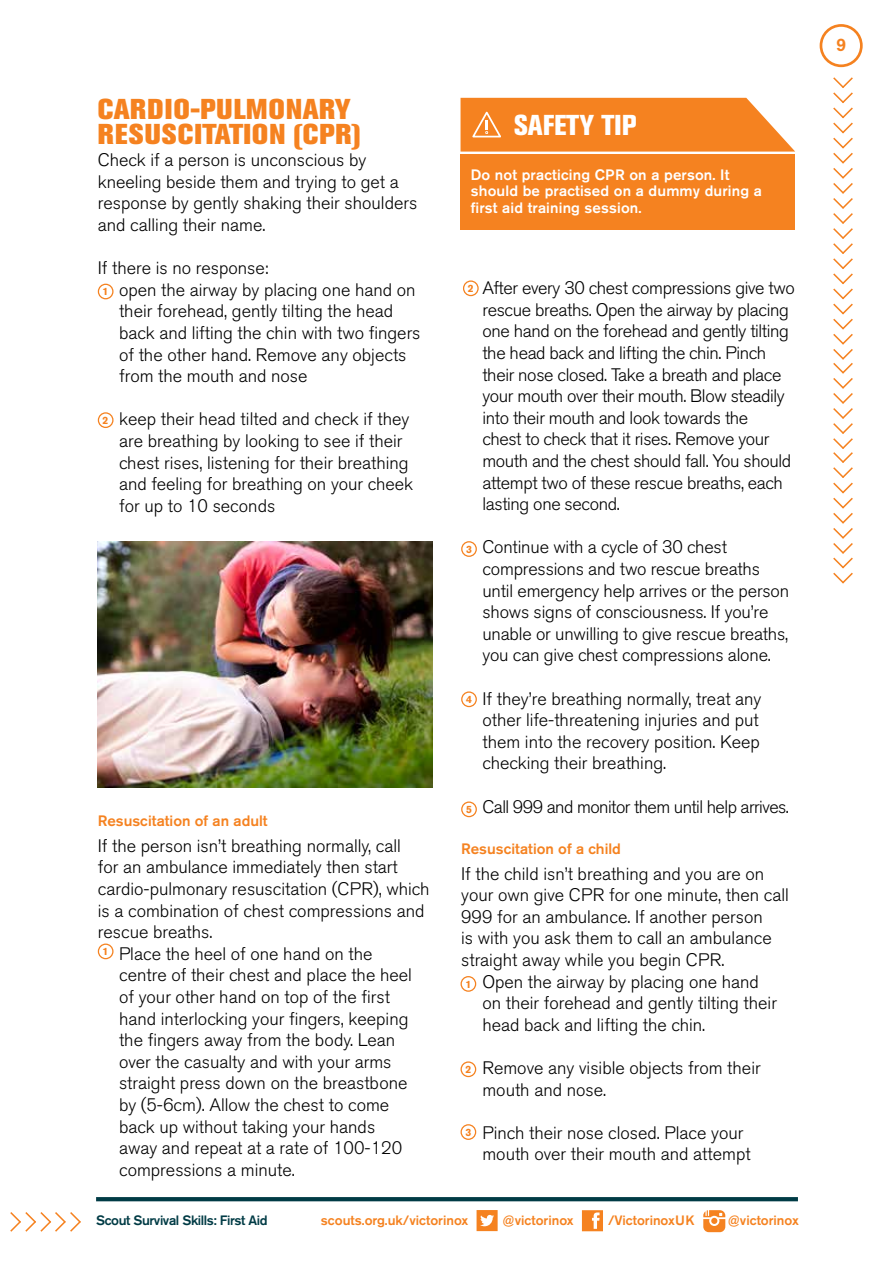
<style>
.page{position:relative;width:893px;height:1263px;background:#fff}
.page>*{position:absolute;margin:0;border:0;box-sizing:border-box;transform-origin:0 0}
.t1{font:800 28.5px/25.5px "Akzidenz Grotesk BE";letter-spacing:.04em;color:#f58220}
.t2{font:800 condensed 28.5px "Akzidenz Grotesk BE";color:#fff}
.t3{font:300 18px/21.6px "Akzidenz Grotesk BE";color:#000}
.t4{font:300 18px/21.6px "Akzidenz Grotesk BE";letter-spacing:-.02em;color:#000}
.t5{font:300 18px "Akzidenz Grotesk BE";letter-spacing:-.03em;color:#000}
.t6{font:500 18px "Akzidenz Grotesk BE";color:#f58220}
.t7{font:500 15px/16.5px "Akzidenz Grotesk BE";letter-spacing:.01em;color:#fff}
.t8{font:500 15px "Akzidenz Grotesk BE";color:#f58220}
.t9{font:500 13.5px "Akzidenz Grotesk BE";color:#f58220}
.t10{font:500 13.5px "Akzidenz Grotesk BE";letter-spacing:-.03em;color:#003b45}
.t11{font:700 10.5px "Akzidenz Grotesk BE";color:#f58220}
</style>
<div class="page">
<div style="left:820px;top:24px;width:43px;height:43px;border:3px solid #f58220;border-radius:50%"></div>
<svg style="left:10px;top:1212px;width:71px;height:20px"></svg>
<svg style="left:96px;top:1197px;width:702px;height:4px;background:#053e48"></svg>
<svg style="left:477px;top:1210px;width:21px;height:21px"></svg>
<svg style="left:582px;top:1210px;width:21px;height:21px"></svg>
<svg style="left:703px;top:1210px;width:22px;height:22px"></svg>
<div style="left:98px;top:943px;width:16px;height:16px;border:1px solid #f58220;border-radius:50%"></div>
<div style="left:98px;top:284px;width:16px;height:15px;border:1px solid #f58220;border-radius:50%"></div>
<div style="left:463px;top:280px;width:16px;height:16px;border:1px solid #f58220;border-radius:50%"></div>
<div style="left:98px;top:412px;width:16px;height:16px;border:1px solid #f58220;border-radius:50%"></div>
<div style="left:461px;top:541px;width:16px;height:16px;border:1px solid #f58220;border-radius:50%"></div>
<div style="left:461px;top:691px;width:16px;height:16px;border:1px solid #f58220;border-radius:50%"></div>
<div style="left:461px;top:801px;width:16px;height:16px;border:1px solid #f58220;border-radius:50%"></div>
<svg style="left:833px;top:77px;width:20px;height:507px"></svg>
<div style="left:461px;top:154px;width:334px;height:76px;background:#f58220"></div>
<svg style="left:460px;top:98px;width:335px;height:54px;background:#f58d34"></svg>
<div style="left:460px;top:976px;width:16px;height:16px;border:1px solid #f58220;border-radius:50%"></div>
<div style="left:460px;top:1061px;width:16px;height:16px;border:1px solid #f58220;border-radius:50%"></div>
<div style="left:460px;top:1124px;width:16px;height:16px;border:1px solid #f58220;border-radius:50%"></div>
<img style="left:98px;top:541px;width:334px;height:246px">
<h1 class="t1" style="left:98px;top:96px;width:265px">CARDIO-PULMONARY<br>RESUSCITATION (CPR)</h1>
<p class="t3" style="left:98px;top:149px;width:321px">Check if a person is unconscious by kneeling beside them and trying to get a response by gently shaking their shoulders and calling their name.</p>
<p class="t3" style="left:119px;top:257px;width:303px;text-indent:-21px">If there is no response:<br>open the airway by placing one hand on their forehead, gently tilting the head back and lifting the chin with two fingers of the other hand. Remove any objects from the mouth and nose</p>
<p class="t3" style="left:119px;top:409px;width:296px">keep their head tilted and check if they are breathing by looking to see if their chest rises, listening for their breathing and feeling for breathing on your cheek for up to 10 seconds</p>
<h1 class="t2" style="left:514px;top:109px;width:124px">SAFETY TIP</h1>
<p class="t7" style="left:471px;top:166px;width:293px">Do not practicing CPR on a person. It should be practised on a dummy during a first aid training session.</p>
<p class="t4" style="left:482px;top:277px;width:314px">After every 30 chest compressions give two rescue breaths. Open the airway by placing one hand on the forehead and gently tilting the head back and lifting the chin. Pinch their nose closed. Take a breath and place your mouth over their mouth. Blow steadily into their mouth and look towards the<br>chest to check that it rises. Remove your mouth and the chest should fall. You should attempt two of these rescue breaths, each lasting one second.</p>
<p class="t3" style="left:482px;top:537px;width:308px">Continue with a cycle of 30 chest compressions and two rescue breaths until emergency help arrives or the person shows signs of consciousness. If you’re unable or unwilling to give rescue breaths, you can give chest compressions alone.</p>
<p class="t3" style="left:482px;top:688px;width:281px">If they’re breathing normally, treat any other life-threatening injuries and put them into the recovery position. Keep checking their breathing.</p>
<p class="t5" style="left:482px;top:796px;width:308px">Call 999 and monitor them until help arrives.</p>
<p class="t8" style="left:461px;top:839px;width:161px">Resuscitation of a child</p>
<p class="t3" style="left:461px;top:863px;width:305px">If the child isn’t breathing and you are on</p>
<p class="t3" style="left:461px;top:884px;width:329px">your own give CPR for one minute, then call</p>
<p class="t3" style="left:461px;top:906px;width:303px">999 for an ambulance. If another person</p>
<p class="t3" style="left:461px;top:928px;width:312px">is with you ask them to call an ambulance</p>
<p class="t3" style="left:461px;top:949px;width:265px">straight away while you begin CPR.</p>
<p class="t3" style="left:482px;top:971px;width:278px">Open the airway by placing one hand</p>
<p class="t3" style="left:482px;top:992px;width:296px">on their forehead and gently tilting their</p>
<p class="t3" style="left:482px;top:1014px;width:224px">head back and lifting the chin.</p>
<p class="t3" style="left:482px;top:1057px;width:280px">Remove any visible objects from their mouth and nose.</p>
<p class="t3" style="left:482px;top:1122px;width:270px">Pinch their nose closed. Place your mouth over their mouth and attempt</p>
<p class="t11" style="left:103px;top:285px;width:7px">1</p>
<p class="t11" style="left:468px;top:282px;width:7px">2</p>
<p class="t11" style="left:103px;top:414px;width:7px">2</p>
<p class="t11" style="left:466px;top:543px;width:7px">3</p>
<p class="t11" style="left:466px;top:693px;width:7px">4</p>
<p class="t11" style="left:466px;top:803px;width:7px">5</p>
<p class="t8" style="left:98px;top:811px;width:171px">Resuscitation of an adult</p>
<p class="t3" style="left:98px;top:835px;width:305px">If the person isn’t breathing normally, call</p>
<p class="t3" style="left:98px;top:857px;width:302px">for an ambulance immediately then start</p>
<p class="t3" style="left:98px;top:878px;width:333px">cardio-pulmonary resuscitation (CPR), which</p>
<p class="t3" style="left:98px;top:900px;width:328px">is a combination of chest compressions and</p>
<p class="t3" style="left:98px;top:921px;width:116px">rescue breaths.</p>
<p class="t3" style="left:119px;top:943px;width:255px">Place the heel of one hand on the</p>
<p class="t3" style="left:119px;top:965px;width:294px">centre of their chest and place the heel</p>
<p class="t3" style="left:119px;top:986px;width:272px">of your other hand on top of the first</p>
<p class="t3" style="left:119px;top:1008px;width:291px">hand interlocking your fingers, keeping</p>
<p class="t3" style="left:119px;top:1029px;width:278px">the fingers away from the body. Lean</p>
<p class="t3" style="left:119px;top:1051px;width:274px">over the casualty and with your arms</p>
<p class="t3" style="left:119px;top:1073px;width:290px">straight press down on the breastbone</p>
<p class="t3" style="left:119px;top:1094px;width:272px">by (5-6cm). Allow the chest to come</p>
<p class="t3" style="left:119px;top:1116px;width:258px">back up without taking your hands</p>
<p class="t3" style="left:119px;top:1137px;width:285px">away and repeat at a rate of 100-120</p>
<p class="t3" style="left:119px;top:1159px;width:177px">compressions a minute.</p>
<p class="t11" style="left:103px;top:945px;width:7px">1</p>
<p class="t11" style="left:465px;top:978px;width:7px">1</p>
<p class="t11" style="left:465px;top:1063px;width:7px">2</p>
<p class="t11" style="left:465px;top:1126px;width:7px">3</p>
<p class="t10" style="left:96px;top:1212px;width:173px">Scout Survival Skills: First Aid</p>
<p class="t9" style="left:321px;top:1212px;width:149px">scouts.org.uk/victorinox</p>
<p class="t9" style="left:503px;top:1212px;width:73px">@victorinox</p>
<p class="t9" style="left:608px;top:1212px;width:88px">/VictorinoxUK</p>
<p class="t9" style="left:728px;top:1212px;width:73px">@victorinox</p>
<p class="t6" style="left:836px;top:34px;width:12px">9</p>
</div>
